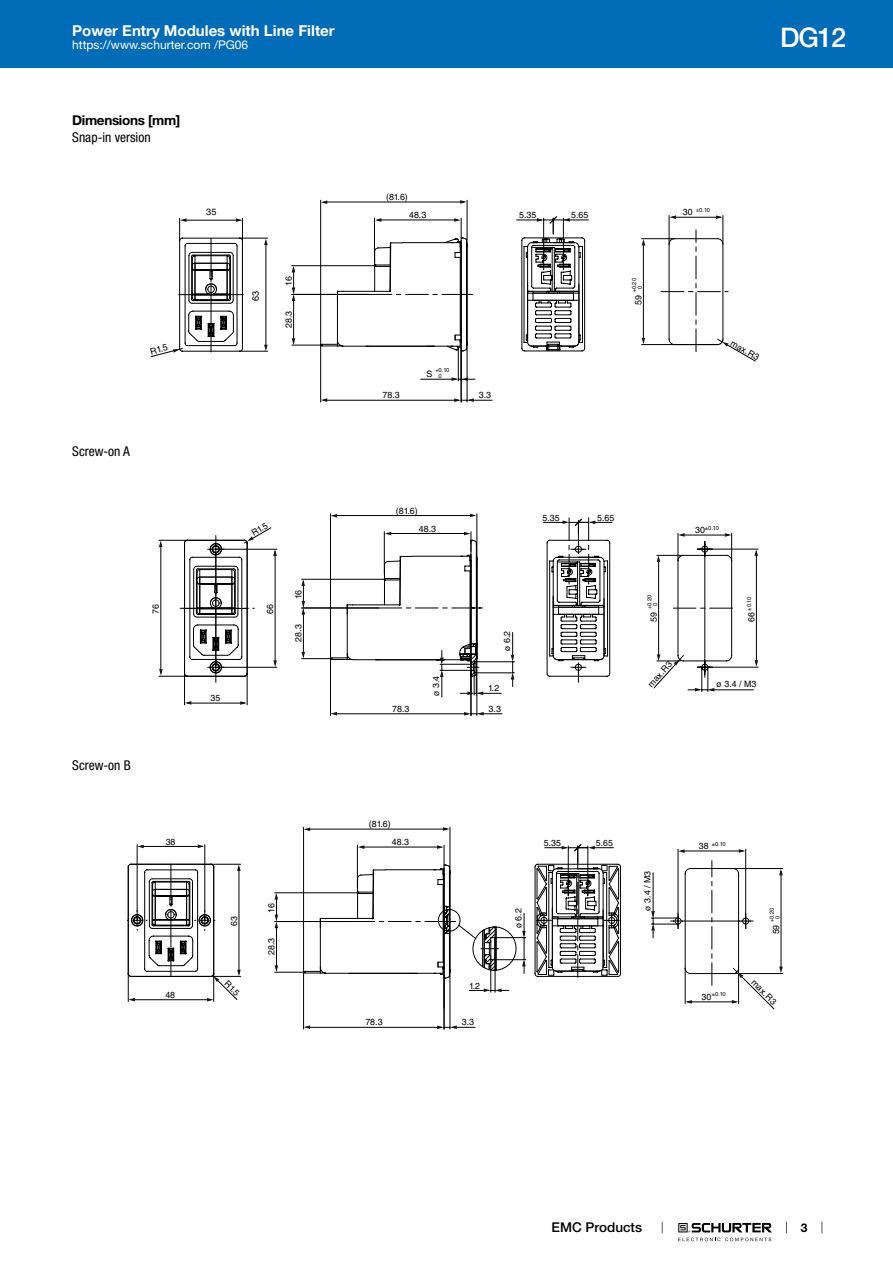
<style>
.page{position:relative;width:893px;height:1263px;background:#fff}
.page>*{position:absolute;margin:0;border:0;box-sizing:border-box;transform-origin:0 0}
.t1{font:500 27px "Helvetica Neue LT";color:#fff}
.t2{font:700 15px "Helvetica Neue LT";color:#fff}
.t3{font:condensed 13.5px "Helvetica Neue LT";color:#000}
.t4{font:700 13.5px "Helvetica Neue LT";letter-spacing:-.025em;color:#000}
.t5{font:500 13.5px "Helvetica Neue LT";color:#000}
.t6{font:12px "Helvetica Neue LT";color:#fff}
.t7{font:700 12px "Helvetica Neue LT";color:#000}
.t8{font:9.15px "Helvetica LT Std";color:#000}
.t9{font:8.85px "Helvetica LT Std";color:#000}
.t10{font:5.7px/5.7px "Helvetica LT Std";letter-spacing:-.055em;color:#000}
.s1{font-size:8.85px}
.s2{font-family:"Myriad Pro"}
</style>
<div class="page">
<svg style="left:678px;top:1223px;width:94px;height:18px"></svg>
<div style="left:0;top:0;width:893px;height:68px;background:#006bb6"></div>
<hr style="left:458px;top:347px;width:1px;height:34px;background:#000">
<hr style="left:421px;top:379px;width:36px;height:1px;background:#000">
<hr style="left:467px;top:200px;width:1px;height:46px;background:#000">
<hr style="left:320px;top:200px;width:1px;height:145px;background:#000">
<hr style="left:325px;top:202px;width:139px;height:1px;background:#000">
<hr style="left:467px;top:343px;width:1px;height:59px;background:#000">
<hr style="left:461px;top:351px;width:1px;height:51px;background:#000">
<hr style="left:320px;top:345px;width:1px;height:57px;background:#000">
<hr style="left:325px;top:400px;width:134px;height:1px;background:#000">
<hr style="left:642px;top:344px;width:32px;height:1px;background:#000">
<hr style="left:642px;top:238px;width:32px;height:1px;background:#000">
<hr style="left:643px;top:244px;width:1px;height:97px;background:#000">
<svg style="left:151px;top:218px;width:117px;height:139px"></svg>
<svg style="left:292px;top:218px;width:181px;height:134px"></svg>
<svg style="left:321px;top:200px;width:6px;height:4px"></svg>
<svg style="left:460px;top:200px;width:7px;height:4px"></svg>
<svg style="left:451px;top:377px;width:24px;height:4px"></svg>
<svg style="left:454px;top:398px;width:38px;height:4px"></svg>
<svg style="left:321px;top:398px;width:6px;height:4px"></svg>
<svg style="left:642px;top:239px;width:3px;height:6px"></svg>
<svg style="left:642px;top:338px;width:3px;height:6px"></svg>
<svg style="left:661px;top:215px;width:95px;height:147px"></svg>
<svg style="left:516px;top:216px;width:73px;height:136px"></svg>
<hr style="left:184px;top:674px;width:1px;height:31px;background:#000">
<hr style="left:247px;top:674px;width:1px;height:31px;background:#000">
<hr style="left:187px;top:703px;width:57px;height:1px;background:#000">
<hr style="left:476px;top:661px;width:38px;height:1px;background:#000">
<hr style="left:476px;top:673px;width:38px;height:1px;background:#000">
<svg style="left:240px;top:701px;width:7px;height:4px"></svg>
<svg style="left:185px;top:701px;width:6px;height:4px"></svg>
<hr style="left:477px;top:514px;width:1px;height:45px;background:#000">
<hr style="left:330px;top:514px;width:1px;height:145px;background:#000">
<hr style="left:335px;top:515px;width:139px;height:1px;background:#000">
<hr style="left:477px;top:656px;width:1px;height:59px;background:#000">
<hr style="left:471px;top:665px;width:1px;height:50px;background:#000">
<hr style="left:330px;top:659px;width:1px;height:56px;background:#000">
<hr style="left:335px;top:713px;width:133px;height:1px;background:#000">
<svg style="left:331px;top:514px;width:6px;height:3px"></svg>
<svg style="left:470px;top:514px;width:6px;height:3px"></svg>
<svg style="left:464px;top:712px;width:38px;height:3px"></svg>
<svg style="left:331px;top:712px;width:6px;height:3px"></svg>
<svg style="left:301px;top:532px;width:201px;height:165px"></svg>
<svg style="left:511px;top:632px;width:3px;height:55px"></svg>
<svg style="left:543px;top:518px;width:69px;height:164px"></svg>
<svg style="left:653px;top:533px;width:105px;height:159px"></svg>
<svg style="left:159px;top:527px;width:118px;height:155px"></svg>
<hr style="left:137px;top:845px;width:1px;height:75px;background:#000">
<hr style="left:205px;top:845px;width:1px;height:75px;background:#000">
<hr style="left:140px;top:846px;width:63px;height:1px;background:#000">
<svg style="left:241px;top:864px;width:380px;height:113px"></svg>
<hr style="left:678px;top:849px;width:1px;height:80px;background:#000">
<hr style="left:745px;top:849px;width:1px;height:80px;background:#000">
<hr style="left:681px;top:851px;width:62px;height:1px;background:#000">
<hr style="left:491px;top:960px;width:1px;height:32px;background:#000">
<hr style="left:495px;top:960px;width:1px;height:32px;background:#000">
<svg style="left:137px;top:845px;width:7px;height:3px"></svg>
<svg style="left:198px;top:844px;width:6px;height:4px"></svg>
<hr style="left:450px;top:827px;width:1px;height:46px;background:#000">
<hr style="left:303px;top:827px;width:1px;height:145px;background:#000">
<hr style="left:308px;top:829px;width:139px;height:1px;background:#000">
<hr style="left:450px;top:970px;width:1px;height:59px;background:#000">
<hr style="left:444px;top:978px;width:1px;height:51px;background:#000">
<hr style="left:303px;top:972px;width:1px;height:57px;background:#000">
<hr style="left:308px;top:1027px;width:133px;height:1px;background:#000">
<svg style="left:275px;top:845px;width:181px;height:134px"></svg>
<svg style="left:304px;top:827px;width:6px;height:4px"></svg>
<svg style="left:443px;top:827px;width:6px;height:4px"></svg>
<svg style="left:437px;top:1025px;width:38px;height:4px"></svg>
<svg style="left:304px;top:1025px;width:6px;height:4px"></svg>
<svg style="left:472px;top:913px;width:54px;height:61px"></svg>
<svg style="left:469px;top:988px;width:40px;height:4px"></svg>
<svg style="left:536px;top:844px;width:83px;height:133px"></svg>
<svg style="left:651px;top:861px;width:132px;height:148px"></svg>
<svg style="left:739px;top:849px;width:6px;height:4px"></svg>
<svg style="left:678px;top:849px;width:7px;height:4px"></svg>
<svg style="left:127px;top:863px;width:114px;height:138px"></svg>
<h2 class="t2" style="left:72px;top:21px;width:264px">Power Entry Modules with Line Filter</h2>
<h3 class="t6" style="left:72px;top:38px;width:178px">https://www.schurter.com /PG06</h3>
<h3 class="t4" style="left:72px;top:112px;width:110px">Dimensions [mm]</h3>
<h3 class="t3" style="left:72px;top:130px;width:80px">Snap-in version</h3>
<p class="t8" style="left:206px;top:206px;width:12px">35</p>
<p class="t8" style="left:149px;top:347px;width:19px;rotate:-15deg">R1.5</p>
<p class="t8" style="left:250px;top:301px;width:12px;rotate:-90deg">63</p>
<p class="t9" style="left:283px;top:286px;width:11px;rotate:-90deg">16</p>
<p class="t9" style="left:283px;top:328px;width:19px;rotate:-90deg">28.3</p>
<h3 class="t3" style="left:72px;top:443px;width:59px">Screw-on A</h3>
<p class="t9" style="left:250px;top:529px;width:19px;rotate:-30deg">R1.5</p>
<p class="t9" style="left:151px;top:613px;width:11px;rotate:-90deg">76</p>
<p class="t9" style="left:265px;top:614px;width:11px;rotate:-90deg">66</p>
<p class="t9" style="left:211px;top:693px;width:11px">35</p>
<p class="t9" style="left:293px;top:599px;width:11px;rotate:-90deg">16</p>
<p class="t9" style="left:293px;top:642px;width:19px;rotate:-90deg">28.3</p>
<h3 class="t3" style="left:72px;top:757px;width:60px">Screw-on B</h3>
<p class="t9" style="left:166px;top:836px;width:11px">38</p>
<p class="t9" style="left:165px;top:990px;width:11px">48</p>
<p class="t9" style="left:229px;top:926px;width:11px;rotate:-90deg">63</p>
<p class="t9" style="left:230px;top:978px;width:19px;rotate:45deg">R1.5</p>
<p class="t9" style="left:266px;top:913px;width:11px;rotate:-90deg">16</p>
<p class="t9" style="left:266px;top:955px;width:19px;rotate:-90deg">28.3</p>
<h1 class="t1" style="left:780px;top:21px;width:67px">DG12</h1>
<p class="t9" style="left:386px;top:192px;width:23px">(81.6)</p>
<p class="t9" style="left:409px;top:210px;width:19px">48.3</p>
<p class="t9" style="left:519px;top:210px;width:19px">5.35</p>
<p class="t9" style="left:571px;top:210px;width:19px">5.65</p>
<p class="t9" style="left:427px;top:369px;width:7px">S</p>
<p class="t10" style="left:439px;top:367px;width:12px;text-indent:-3px">+0.10<br>0</p>
<p class="t9" style="left:382px;top:390px;width:19px">78.3</p>
<p class="t9" style="left:479px;top:390px;width:14px">3.3</p>
<p class="t10" style="left:631px;top:289px;width:13px;text-indent:-3px;rotate:-90deg">+0.20<br>0</p>
<p class="t9" style="left:633px;top:305px;width:11px;rotate:-90deg">59</p>
<p class="t10" style="left:683px;top:207px;width:29px"><span class="s1">30</span> <span class="s2">±</span>0.10</p>
<p class="t9" style="left:734px;top:338px;width:33px;rotate:30deg">max.R3</p>
<p class="t9" style="left:396px;top:505px;width:23px">(81.6)</p>
<p class="t9" style="left:419px;top:523px;width:19px">48.3</p>
<p class="t9" style="left:542px;top:512px;width:19px">5.35</p>
<p class="t9" style="left:597px;top:512px;width:19px">5.65</p>
<p class="t9" style="left:431px;top:696px;width:22px;rotate:-90deg">ø 3.4</p>
<p class="t9" style="left:502px;top:651px;width:22px;rotate:-90deg">ø 6.2</p>
<p class="t9" style="left:488px;top:683px;width:12px">1.2</p>
<p class="t9" style="left:392px;top:704px;width:19px">78.3</p>
<p class="t9" style="left:489px;top:704px;width:14px">3.3</p>
<p class="t10" style="left:695px;top:525px;width:25px"><span class="s1">30</span>±0.10</p>
<p class="t10" style="left:647px;top:606px;width:13px;text-indent:-3px;rotate:-90deg">+0.20<br>0</p>
<p class="t9" style="left:648px;top:622px;width:11px;rotate:-90deg">59</p>
<p class="t9" style="left:646px;top:682px;width:33px;rotate:-48deg">max.R3</p>
<p class="t10" style="left:746px;top:611px;width:16px;rotate:-90deg">±0.10</p>
<p class="t9" style="left:746px;top:621px;width:11px;rotate:-90deg">66</p>
<p class="t9" style="left:716px;top:679px;width:41px">ø 3.4 / M3</p>
<p class="t9" style="left:369px;top:819px;width:23px">(81.6)</p>
<p class="t9" style="left:392px;top:837px;width:19px">48.3</p>
<p class="t9" style="left:469px;top:980px;width:12px">1.2</p>
<p class="t9" style="left:365px;top:1017px;width:19px">78.3</p>
<p class="t9" style="left:462px;top:1017px;width:14px">3.3</p>
<p class="t9" style="left:544px;top:838px;width:19px">5.35</p>
<p class="t9" style="left:596px;top:838px;width:19px">5.65</p>
<p class="t9" style="left:513px;top:928px;width:22px;rotate:-90deg">ø 6.2</p>
<p class="t9" style="left:642px;top:910px;width:41px;rotate:-90deg">ø 3.4 / M3</p>
<p class="t10" style="left:699px;top:841px;width:28px"><span class="s1">38</span> ±0.10</p>
<p class="t9" style="left:701px;top:992px;width:11px">30</p>
<p class="t10" style="left:712px;top:991px;width:16px">±0.10</p>
<p class="t10" style="left:769px;top:919px;width:13px;text-indent:-3px;rotate:-90deg">+0.20<br>0</p>
<p class="t9" style="left:771px;top:934px;width:11px;rotate:-90deg">59</p>
<p class="t9" style="left:757px;top:977px;width:33px;rotate:45deg">max. R3</p>
<h3 class="t5" style="left:552px;top:1219px;width:92px">EMC Products</h3>
<h3 class="t7" style="left:801px;top:1220px;width:8px">3</h3>
</div>
